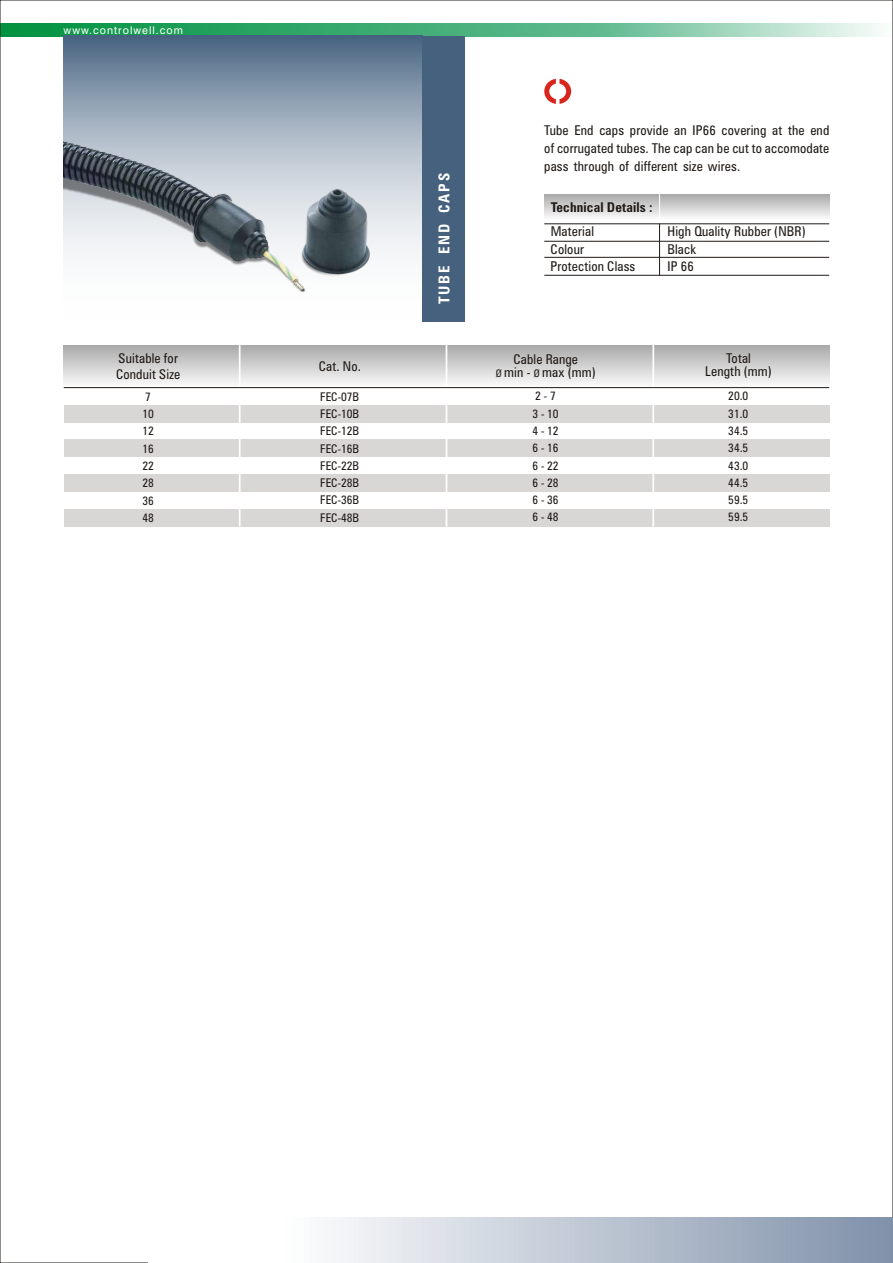
<style>
.page{position:relative;width:893px;height:1263px;background:#fff}
.page>*{position:absolute;margin:0;border:0;box-sizing:border-box;transform-origin:0 0}
.t1{font:700 condensed 15px "Zurich BT";letter-spacing:.125em;color:#fff}
.t2{font:condensed 13.5px/17.9px "Zurich BT";letter-spacing:.01em;color:#1f1a17;text-align:center}
.t3{font:700 condensed 13.5px "Zurich BT";letter-spacing:.01em;color:#1f1a17}
.t4{font:condensed 12px/17.2px "Zurich BT";color:#1f1a17}
.t5{font:10.65px "Swiss 721 BT";letter-spacing:.095em;color:#fff}
.s1{font-size:10.5px}
</style>
<div class="page">
<svg style="left:2px;top:24px;width:877px;height:12px"></svg>
<svg style="left:544px;top:79px;width:27px;height:25px"></svg>
<svg style="left:64px;top:36px;width:359px;height:285px"></svg>
<div style="left:423px;top:36px;width:42px;height:285px;background:#45617d"></div>
<div style="left:544px;top:194px;width:285px;height:26px;background:linear-gradient(to bottom,#aaa9a9,#f9f9f9)"></div>
<hr style="left:544px;top:241px;width:285px;height:1px;background:#1f1a17">
<hr style="left:544px;top:257px;width:285px;height:1px;background:#1f1a17">
<hr style="left:544px;top:223px;width:285px;height:1px;background:#1f1a17">
<hr style="left:659px;top:224px;width:1px;height:51px;background:#1f1a17">
<svg style="left:659px;top:194px;width:1px;height:26px"></svg>
<hr style="left:544px;top:275px;width:285px;height:1px;background:#1f1a17">
<div style="left:64px;top:509px;width:765px;height:17px;background:#d9d6d6"></div>
<div style="left:64px;top:405px;width:765px;height:17px;background:#d9d6d6"></div>
<div style="left:64px;top:440px;width:765px;height:17px;background:#d9d6d6"></div>
<div style="left:64px;top:475px;width:765px;height:17px;background:#d9d6d6"></div>
<div style="left:64px;top:345px;width:765px;height:43px;background:linear-gradient(to bottom,#aaa9a9,#fdfdfd)"></div>
<hr style="left:239px;top:381px;width:2px;height:145px;background:#fff">
<hr style="left:239px;top:345px;width:2px;height:36px;background:#fff">
<hr style="left:446px;top:345px;width:1px;height:36px;background:#fff">
<hr style="left:446px;top:381px;width:1px;height:145px;background:#fff">
<hr style="left:652px;top:345px;width:2px;height:36px;background:#fff">
<hr style="left:652px;top:381px;width:2px;height:145px;background:#fff">
<hr style="left:64px;top:387px;width:765px;height:1px;background:#1f1a17">
<img style="left:64px;top:142px;width:306px;height:150px">
<div style="left:149px;top:1217px;width:744px;height:46px;background:linear-gradient(to right,#fff,#8494ac)"></div>
<p class="t5" style="left:64px;top:26px;width:121px">www.controlwell.com</p>
<p class="t1" style="left:438px;top:304px;width:133px;rotate:-90deg">TUBE END CAPS</p>
<p class="t2" style="left:544px;top:122px;width:287px;text-align:justify">Tube End caps provide an IP66 covering at the end of corrugated tubes. The cap can be cut to accomodate pass through of different size wires.</p>
<p class="t3" style="left:551px;top:201px;width:104px">Technical Details :</p>
<p class="t2" style="left:551px;top:224px;width:45px">Material</p>
<p class="t2" style="left:667px;top:224px;width:140px">High Quality Rubber (NBR)</p>
<p class="t2" style="left:551px;top:241px;width:35px">Colour</p>
<p class="t2" style="left:667px;top:241px;width:30px">Black</p>
<p class="t2" style="left:551px;top:259px;width:86px">Protection Class</p>
<p class="t2" style="left:667px;top:259px;width:28px">IP 66</p>
<p class="t2" style="left:116px;top:351px;width:66px;line-height:16.2px;text-align:left">Suitable for<br>Conduit Size</p>
<p class="t4" style="left:142px;top:389px;width:13px">7<br>10<br>12<br>16<br>22<br>28<br>36<br>48</p>
<p class="t4" style="left:320px;top:389px;width:40px;text-align:justify">FEC-07B FEC-10B FEC-12B FEC-16B FEC-22B FEC-28B FEC-36B FEC-48B</p>
<p class="t4" style="left:532px;top:389px;width:28px">2 - 7<br>3 - 10<br>4 - 12<br>6 - 16<br>6 - 22<br>6 - 28<br>6 - 36<br>6 - 48</p>
<p class="t2" style="left:496px;top:354px;width:102px;line-height:12.9px">Cable Range<br><span class="s1">Ø</span> min - <span class="s1">Ø</span> max (mm)</p>
<p class="t2" style="left:319px;top:359px;width:44px">Cat. No.</p>
<p class="t2" style="left:705px;top:353px;width:68px;line-height:12.9px">Total<br>Length (mm)</p>
<p class="t4" style="left:728px;top:389px;width:22px;text-align:justify">20.0<br>31.0<br>34.5<br>34.5<br>43.0<br>44.5<br>59.5<br>59.5</p>
</div>
